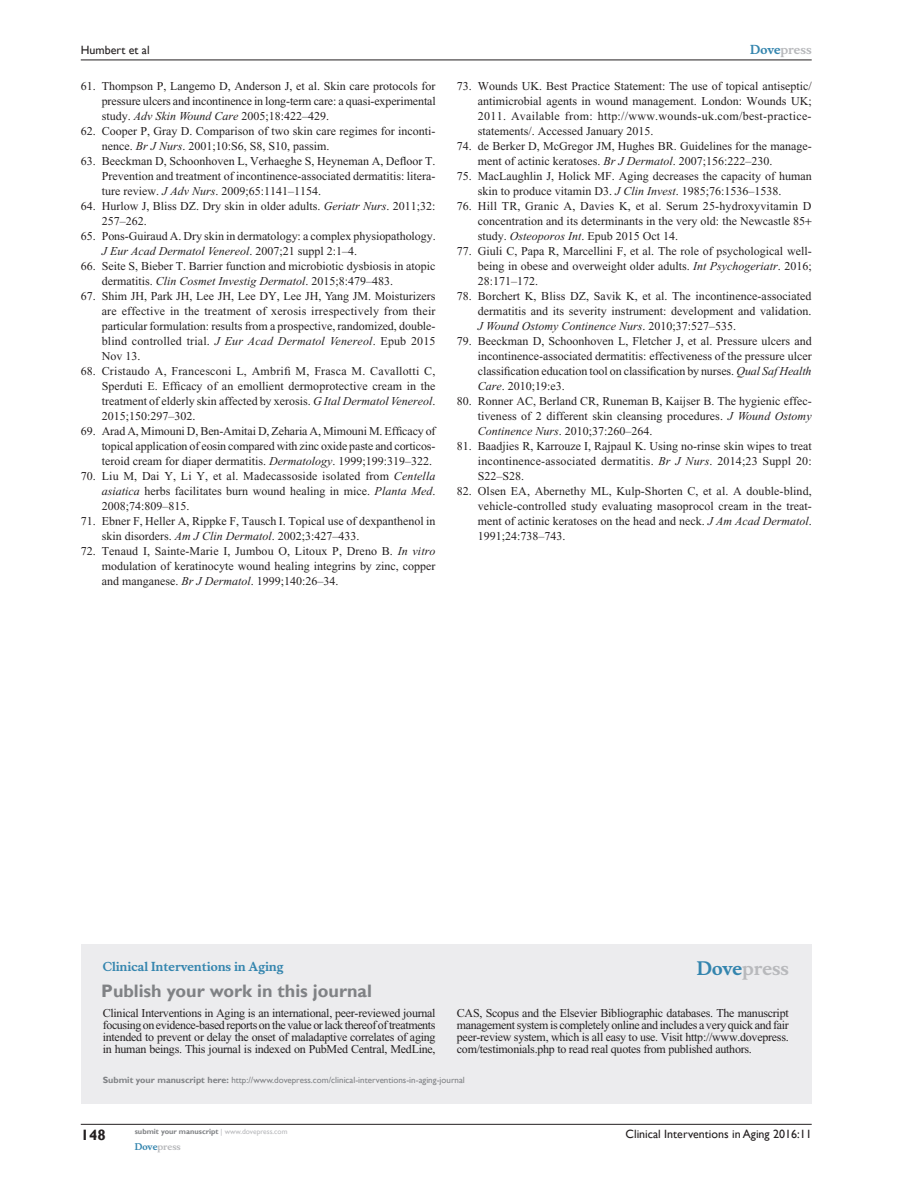
<style>
.page{position:relative;width:918px;height:1188px;background:#fff}
.page>*{position:absolute;margin:0;border:0;box-sizing:border-box;transform-origin:0 0}
.PromBx-H1{font:700 18px "Gill Sans";color:#808285}
.PromBx-Brand{font:700 18px "Musee";color:#b8b9bc}
.t1{font:700 15px "Gill Sans";color:#231f20}
.RefNL2{font:12px/15px "Times New Roman";color:#231f20;text-align:justify}
.PromBx-Tx{font:12px/12px "Times New Roman";letter-spacing:-.02em;color:#231f20;text-align:justify}
.t2{font:12px "Gill Sans";color:#231f20}
.PromBx-JrnlName{font:700 12px "Musee";color:#3485ae}
.t3{font:700 12px "Musee";color:#b8b9bc}
.PromBx-SubmitMssWebA{font:9px "Gill Sans";color:#808285}
.t4{font:700 9px "Musee";color:#b8b9bc}
.t5{font:700 7.5px "Gill Sans";color:#808285}
.s1{font-style:italic}
.s2{color:#3485ae}
.s3{font-weight:700}
.s4{font-weight:400;color:#b8b9bc}
</style>
<div class="page">
<div style="left:81px;top:944px;width:731px;height:159px;background:#ececee"></div>
<hr style="left:81px;top:1124px;width:731px;height:1px;background:#231f20">
<hr style="left:81px;top:60px;width:731px;height:1px;background:#231f20">
<p class="t2" style="left:81px;top:43px;width:70px">Humbert et al</p>
<p class="RefNL2" style="left:102px;top:79px;width:336px;text-indent:-21px">61. Thompson P, Langemo D, Anderson J, et al. Skin care protocols for pressure ulcers and incontinence in long-term care: a quasi-experimental study. <span class="s1">Adv Skin Wound Care</span> 2005;18:422–429.</p>
<p class="RefNL2" style="left:102px;top:124px;width:335px;text-indent:-21px">62. Cooper P, Gray D. Comparison of two skin care regimes for inconti&shy;nence. <span class="s1">Br J Nurs</span>. 2001;10:S6, S8, S10, passim.</p>
<p class="RefNL2" style="left:102px;top:154px;width:335px;text-indent:-21px">63. Beeckman D, Schoonhoven L, Verhaeghe S, Heyneman A, Defloor T.<br>Prevention and treatment of incontinence-associated dermatitis: litera&shy;ture review. <span class="s1">J Adv Nurs</span>. 2009;65:1141–1154.</p>
<p class="RefNL2" style="left:102px;top:199px;width:335px;text-indent:-21px">64. Hurlow J, Bliss DZ. Dry skin in older adults. <span class="s1">Geriatr Nurs</span>. 2011;32:<br>257–262.</p>
<p class="RefNL2" style="left:102px;top:229px;width:335px;text-indent:-21px">65. Pons-Guiraud A. Dry skin in dermatology: a complex physiopathology.<br><span class="s1">J Eur Acad Dermatol Venereol</span>. 2007;21 suppl 2:1–4.</p>
<p class="RefNL2" style="left:102px;top:259px;width:335px;text-indent:-21px">66. Seite S, Bieber T. Barrier function and microbiotic dysbiosis in atopic dermatitis. <span class="s1">Clin Cosmet Investig Dermatol</span>. 2015;8:479–483.</p>
<p class="RefNL2" style="left:102px;top:289px;width:335px;text-indent:-21px">67. Shim JH, Park JH, Lee JH, Lee DY, Lee JH, Yang JM. Moisturizers are effective in the treatment of xerosis irrespectively from their particular formulation: results from a prospective, randomized, double&shy;blind controlled trial. <span class="s1">J Eur Acad Dermatol Venereol</span>. Epub 2015<br>Nov 13.</p>
<p class="RefNL2" style="left:102px;top:364px;width:335px;text-indent:-21px">68. Cristaudo A, Francesconi L, Ambrifi M, Frasca M. Cavallotti C, Sperduti E. Efficacy of an emollient dermoprotective cream in the treatment of elderly skin affected by xerosis. <span class="s1">G Ital Dermatol Venereol</span>.<br>2015;150:297–302.</p>
<p class="RefNL2" style="left:102px;top:424px;width:335px;text-indent:-21px">69. Arad A, Mimouni D, Ben-Amitai D, Zeharia A, Mimouni M. Efficacy of topical application of eosin compared with zinc oxide paste and corticos&shy;teroid cream for diaper dermatitis. <span class="s1">Dermatology</span>. 1999;199:319–322.</p>
<p class="RefNL2" style="left:102px;top:469px;width:335px;text-indent:-21px">70. Liu M, Dai Y, Li Y, et al. Madecassoside isolated from <span class="s1">Centella asiatica</span> herbs facilitates burn wound healing in mice. <span class="s1">Planta Med</span>.<br>2008;74:809–815.</p>
<p class="RefNL2" style="left:102px;top:514px;width:335px;text-indent:-21px">71. Ebner F, Heller A, Rippke F, Tausch I. Topical use of dexpanthenol in skin disorders. <span class="s1">Am J Clin Dermatol</span>. 2002;3:427–433.</p>
<p class="RefNL2" style="left:102px;top:544px;width:335px;text-indent:-21px">72. Tenaud I, Sainte-Marie I, Jumbou O, Litoux P, Dreno B. <span class="s1">In vitro </span>modulation of keratinocyte wound healing integrins by zinc, copper and manganese. <span class="s1">Br J Dermatol</span>. 1999;140:26–34.</p>
<p class="t3" style="left:750px;top:43px;width:63px"><span class="s2">Dove</span>press</p>
<p class="RefNL2" style="left:478px;top:79px;width:335px;text-indent:-21px">73. Wounds UK. Best Practice Statement: The use of topical antiseptic/ antimicrobial agents in wound management. London: Wounds UK; 2011. Available from: http://www.wounds-uk.com/best-practice&shy;statements/. Accessed January 2015.</p>
<p class="RefNL2" style="left:478px;top:139px;width:335px;text-indent:-21px">74. de Berker D, McGregor JM, Hughes BR. Guidelines for the manage&shy;ment of actinic keratoses. <span class="s1">Br J Dermatol</span>. 2007;156:222–230.</p>
<p class="RefNL2" style="left:478px;top:169px;width:335px;text-indent:-21px">75. MacLaughlin J, Holick MF. Aging decreases the capacity of human skin to produce vitamin D3. <span class="s1">J Clin Invest</span>. 1985;76:1536–1538.</p>
<p class="RefNL2" style="left:478px;top:199px;width:335px;text-align:left;text-indent:-21px">76. Hill TR, Granic A, Davies K, et al. Serum 25-hydroxyvitamin D concentration and its determinants in the very old: the Newcastle 85 study. <span class="s1">Osteoporos Int</span>. Epub 2015 Oct 14.</p>
<p class="RefNL2" style="left:478px;top:244px;width:335px;text-indent:-21px">77. Giuli C, Papa R, Marcellini F, et al. The role of psychological well&shy;being in obese and overweight older adults. <span class="s1">Int Psychogeriatr</span>. 2016; 28:171–172.</p>
<p class="RefNL2" style="left:478px;top:289px;width:335px;text-indent:-21px">78. Borchert K, Bliss DZ, Savik K, et al. The incontinence-associated dermatitis and its severity instrument: development and validation.<br><span class="s1">J Wound Ostomy Continence Nurs</span>. 2010;37:527–535.</p>
<p class="RefNL2" style="left:478px;top:334px;width:335px;text-indent:-21px">79. Beeckman D, Schoonhoven L, Fletcher J, et al. Pressure ulcers and incontinence-associated dermatitis: effectiveness of the pressure ulcer classification education tool on classification by nurses. <span class="s1">Qual Saf Health Care</span>. 2010;19:e3.</p>
<p class="RefNL2" style="left:478px;top:394px;width:335px;text-indent:-21px">80. Ronner AC, Berland CR, Runeman B, Kaijser B. The hygienic effec&shy;tiveness of 2 different skin cleansing procedures. <span class="s1">J Wound Ostomy Continence Nurs</span>. 2010;37:260–264.</p>
<p class="RefNL2" style="left:478px;top:439px;width:335px;text-indent:-21px">81. Baadjies R, Karrouze I, Rajpaul K. Using no-rinse skin wipes to treat incontinence-associated dermatitis. <span class="s1">Br J Nurs</span>. 2014;23 Suppl 20:<br>S22–S28.</p>
<p class="RefNL2" style="left:478px;top:484px;width:335px;text-indent:-21px">82. Olsen EA, Abernethy ML, Kulp-Shorten C, et al. A double-blind, vehicle-controlled study evaluating masoprocol cream in the treat&shy;ment of actinic keratoses on the head and neck. <span class="s1">J Am Acad Dermatol</span>.<br>1991;24:738–743.</p>
<p class="PromBx-JrnlName" style="left:103px;top:959px;width:182px">Clinical Interventions in Aging</p>
<p class="PromBx-H1" style="left:101px;top:980px;width:272px">Publish your work in this journal</p>
<p class="PromBx-Brand" style="left:697px;top:958px;width:94px"><span class="s2">Dove</span>press</p>
<p class="PromBx-Tx" style="left:103px;top:1007px;width:334px">Clinical Interventions in Aging is an international, peer-reviewed journal focusing on evidence-based reports on the value or lack thereof of treatments intended to prevent or delay the onset of maladaptive correlates of aging in human beings. This journal is indexed on PubMed Central, MedLine,</p>
<p class="PromBx-Tx" style="left:457px;top:1007px;width:333px">CAS, Scopus and the Elsevier Bibliographic databases. The manuscript management system is completely online and includes a very quick and fair peer-review system, which is all easy to use. Visit http://www.dovepress. com/testimonials.php to read real quotes from published authors.</p>
<p class="PromBx-SubmitMssWebA" style="left:103px;top:1075px;width:364px"><span class="s3">Submit your manuscript here:</span> http://www.dovepress.com/clinical-interventions-in-aging-journal</p>
<p class="t1" style="left:81px;top:1126px;width:26px">148</p>
<p class="t5" style="left:135px;top:1127px;width:154px">submit your manuscript <span class="s4">| www.dovepress.com</span></p>
<p class="t4" style="left:135px;top:1141px;width:48px"><span class="s2">Dove</span>press</p>
<p class="t2" style="left:626px;top:1127px;width:188px">Clinical Interventions in Aging 2016:11</p>
</div>
